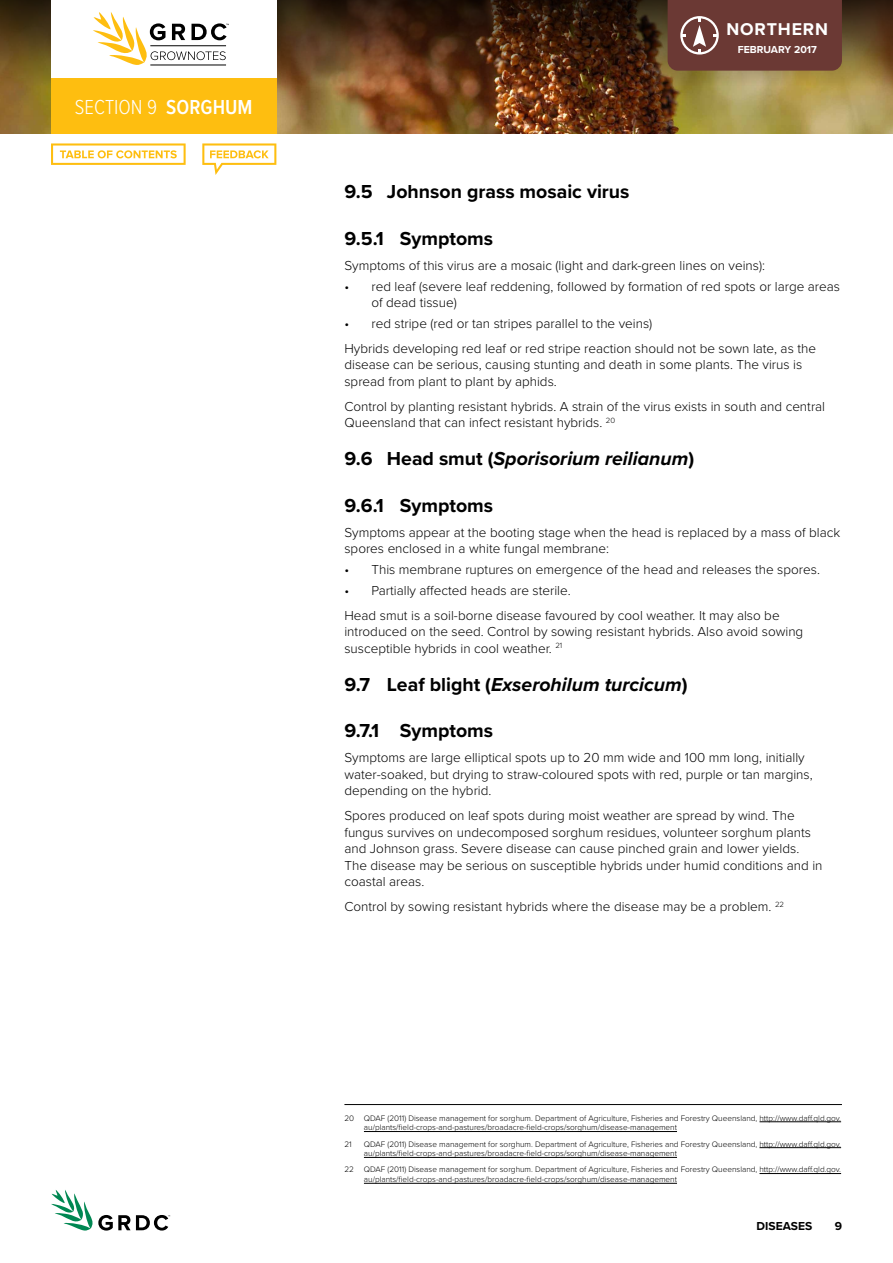
<style>
.page{position:relative;width:893px;height:1263px;background:#fff}
.page>*{position:absolute;margin:0;border:0;box-sizing:border-box;transform-origin:0 0}
.t1{font:300 21px "Proxima Nova Cond";color:#fff}
.t2{font:italic 700 19.5px "Proxima Nova";color:#000}
.t3{font:700 19.5px "Proxima Nova";color:#000}
.t4{font:700 17.7px "Proxima Nova";letter-spacing:.05em;color:#fff}
.t5{font:300 13.5px/16.5px "Proxima Nova";color:#000}
.t6{font:700 12px "Proxima Nova";color:#000}
.t7{font:700 10.5px "Proxima Nova";color:#fff}
.t8{font:300 8.25px/9.8px "Proxima Nova";color:#000}
.s1{font-weight:600}
.s2{font-style:normal}
</style>
<div class="page">
<img style="left:0;top:117px;width:893px;height:16px">
<img style="left:0;top:0;width:893px;height:117px">
<svg style="left:51px;top:1190px;width:119px;height:41px"></svg>
<div style="left:51px;top:0;width:225px;height:81px;background:#fff"></div>
<div style="left:51px;top:78px;width:225px;height:55px;background:#febe10"></div>
<div style="left:668px;top:0;width:174px;height:71px;background:#6b3934"></div>
<hr style="left:150px;top:65px;width:76px;height:1px;background:#000">
<svg style="left:93px;top:12px;width:136px;height:53px"></svg>
<hr style="left:344px;top:1104px;width:498px;height:1px;background:#000">
<hr style="left:759px;top:1121px;width:82px;height:1px;background:#000">
<hr style="left:364px;top:1131px;width:313px;height:1px;background:#000">
<hr style="left:759px;top:1147px;width:82px;height:1px;background:#000">
<hr style="left:364px;top:1157px;width:313px;height:1px;background:#000">
<hr style="left:759px;top:1173px;width:82px;height:1px;background:#000">
<hr style="left:364px;top:1183px;width:313px;height:1px;background:#000">
<svg style="left:51px;top:143px;width:135px;height:22px"></svg>
<svg style="left:202px;top:143px;width:74px;height:32px"></svg>
<h1 class="t1" style="left:75px;top:91px;width:115px">SECTION 9 <span class="s1">SORGHUM</span></h1>
<h3 class="t4" style="left:726px;top:19px;width:103px">NORTHERN</h3>
<p class="t7" style="left:738px;top:41px;width:81px">February 2017</p>
<h2 class="t3" style="left:344px;top:177px;width:287px">9.5 Johnson grass mosaic virus</h2>
<h2 class="t3" style="left:344px;top:224px;width:150px">9.5.1 Symptoms</h2>
<p class="t5" style="left:344px;top:256px;width:422px">Symptoms of this virus are a mosaic (light and dark-green lines on veins):</p>
<p class="t5" style="left:371px;top:277px;width:470px;text-indent:-27px">• red leaf (severe leaf reddening, followed by formation of red spots or large areas of dead tissue)</p>
<p class="t5" style="left:344px;top:310px;width:473px;line-height:25px">• red stripe (red or tan stripes parallel to the veins)<br>Hybrids developing red leaf or red stripe reaction should not be sown late, as the</p>
<p class="t5" style="left:344px;top:356px;width:459px">disease can be serious, causing stunting and death in some plants. The virus is spread from plant to plant by aphids.</p>
<p class="t5" style="left:344px;top:397px;width:482px">Control by planting resistant hybrids. A strain of the virus exists in south and central<br>Queensland that can infect resistant hybrids. <sup>20</sup></p>
<h2 class="t2" style="left:344px;top:444px;width:351px"><span class="s2">9.6 Head smut (</span>Sporisorium reilianum<span class="s2">)</span></h2>
<h2 class="t3" style="left:344px;top:491px;width:150px">9.6.1 Symptoms</h2>
<p class="t5" style="left:344px;top:523px;width:497px">Symptoms appear at the booting stage when the head is replaced by a mass of black spores enclosed in a white fungal membrane:</p>
<p class="t5" style="left:344px;top:561px;width:477px">• This membrane ruptures on emergence of the head and releases the spores.</p>
<p class="t5" style="left:344px;top:577px;width:437px;line-height:25px">• Partially affected heads are sterile.<br>Head smut is a soil-borne disease favoured by cool weather. It may also be</p>
<p class="t5" style="left:344px;top:623px;width:460px">introduced on the seed. Control by sowing resistant hybrids. Also avoid sowing susceptible hybrids in cool weather. <sup>21</sup></p>
<h2 class="t2" style="left:344px;top:670px;width:345px"><span class="s2">9.7 Leaf blight (</span>Exserohilum turcicum<span class="s2">)</span></h2>
<h2 class="t3" style="left:344px;top:716px;width:150px">9.7.1 Symptoms</h2>
<p class="t5" style="left:344px;top:749px;width:470px">Symptoms are large elliptical spots up to 20 mm wide and 100 mm long, initially water-soaked, but drying to straw-coloured spots with red, purple or tan margins, depending on the hybrid.</p>
<p class="t5" style="left:344px;top:807px;width:480px">Spores produced on leaf spots during moist weather are spread by wind. The fungus survives on undecomposed sorghum residues, volunteer sorghum plants and Johnson grass. Severe disease can cause pinched grain and lower yields.<br>The disease may be serious on susceptible hybrids under humid conditions and in coastal areas.</p>
<p class="t5" style="left:344px;top:898px;width:441px">Control by sowing resistant hybrids where the disease may be a problem. <sup>22</sup></p>
<p class="t8" style="left:364px;top:1112px;width:479px;text-indent:-20px">20 QDAF (2011) Disease management for sorghum. Department of Agriculture, Fisheries and Forestry Queensland, http://www.daff.qld.gov. au/plants/field-crops-and-pastures/broadacre-field-crops/sorghum/disease-management</p>
<p class="t8" style="left:344px;top:1138px;width:9px">21</p>
<p class="t8" style="left:364px;top:1138px;width:479px">QDAF (2011) Disease management for sorghum. Department of Agriculture, Fisheries and Forestry Queensland, http://www.daff.qld.gov. au/plants/field-crops-and-pastures/broadacre-field-crops/sorghum/disease-management</p>
<p class="t8" style="left:364px;top:1164px;width:479px;text-indent:-20px">22 QDAF (2011) Disease management for sorghum. Department of Agriculture, Fisheries and Forestry Queensland, http://www.daff.qld.gov. au/plants/field-crops-and-pastures/broadacre-field-crops/sorghum/disease-management</p>
<p class="t6" style="left:757px;top:1217px;width:57px">diseases</p>
<p class="t6" style="left:835px;top:1217px;width:9px">9</p>
</div>
